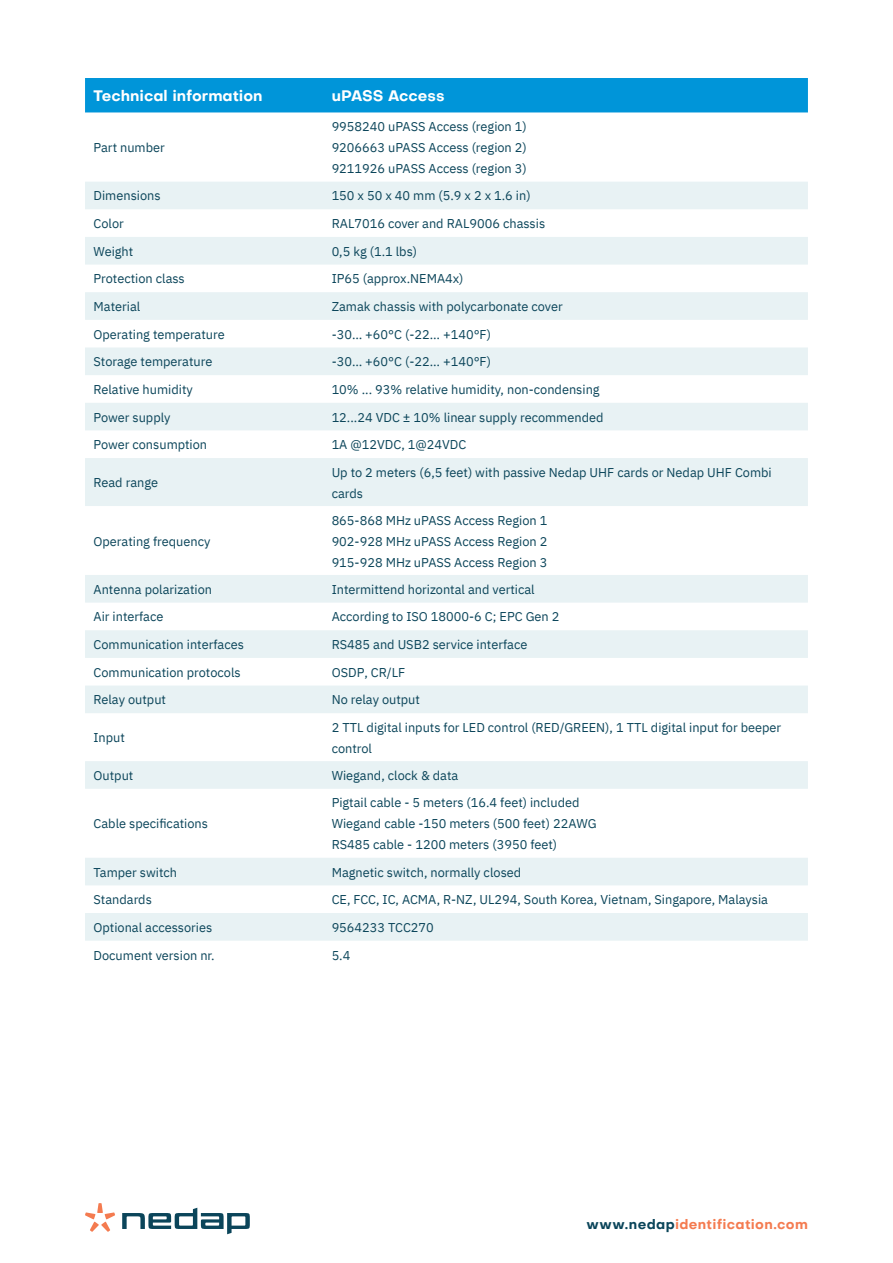
<style>
.page{position:relative;width:893px;height:1263px;background:#fff}
.page>*{position:absolute;margin:0;border:0;box-sizing:border-box;transform-origin:0 0}
.t1{font:700 15px "Objectivity";color:#fff}
.t2{font:700 13.5px "Objectivity";letter-spacing:.025em;color:#f47b50}
.t3{font:12.75px/21px "IBM Plex Sans";color:#0b455a}
.s1{color:#0b455a}
</style>
<div class="page">
<svg style="left:122px;top:1208px;width:128px;height:26px"></svg>
<svg style="left:85px;top:1203px;width:30px;height:29px"></svg>
<div style="left:85px;top:78px;width:723px;height:35px;background:#0095d9"></div>
<svg style="left:85px;top:182px;width:723px;height:759px"></svg>
<p class="t1" style="left:94px;top:85px;width:171px">Technical information</p>
<p class="t1" style="left:332px;top:85px;width:114px">uPASS Access</p>
<p class="t3" style="left:94px;top:136px;width:73px">Part number</p>
<p class="t3" style="left:332px;top:115px;width:197px;text-align:justify">9958240 uPASS Access (region 1)<br>9206663 uPASS Access (region 2)<br>9211926 uPASS Access (region 3)</p>
<p class="t3" style="left:94px;top:184px;width:69px">Dimensions</p>
<p class="t3" style="left:332px;top:184px;width:200px">150 x 50 x 40 mm (5.9 x 2 x 1.6 in)</p>
<p class="t3" style="left:94px;top:212px;width:32px">Color</p>
<p class="t3" style="left:332px;top:212px;width:215px">RAL7016 cover and RAL9006 chassis</p>
<p class="t3" style="left:94px;top:240px;width:41px">Weight</p>
<p class="t3" style="left:332px;top:240px;width:87px">0,5 kg (1.1 lbs)</p>
<p class="t3" style="left:94px;top:267px;width:93px">Protection class</p>
<p class="t3" style="left:332px;top:267px;width:133px">IP65 (approx.NEMA4x)</p>
<p class="t3" style="left:94px;top:295px;width:48px">Material</p>
<p class="t3" style="left:332px;top:295px;width:233px">Zamak chassis with polycarbonate cover</p>
<p class="t3" style="left:94px;top:323px;width:133px">Operating temperature</p>
<p class="t3" style="left:332px;top:323px;width:161px">-30… +60°C (-22… +140°F)</p>
<p class="t3" style="left:94px;top:350px;width:120px">Storage temperature</p>
<p class="t3" style="left:332px;top:350px;width:161px">-30… +60°C (-22… +140°F)</p>
<p class="t3" style="left:94px;top:378px;width:101px">Relative humidity</p>
<p class="t3" style="left:332px;top:378px;width:269px">10% ... 93% relative humidity, non-condensing</p>
<p class="t3" style="left:94px;top:405px;width:78px">Power supply</p>
<p class="t3" style="left:332px;top:405px;width:273px">12...24 VDC ± 10% linear supply recommended</p>
<p class="t3" style="left:94px;top:433px;width:115px">Power consumption</p>
<p class="t3" style="left:332px;top:433px;width:136px">1A @12VDC, 1@24VDC</p>
<p class="t3" style="left:94px;top:471px;width:66px">Read range</p>
<p class="t3" style="left:332px;top:460px;width:442px">Up to 2 meters (6,5 feet) with passive Nedap UHF cards or Nedap UHF Combi cards</p>
<p class="t3" style="left:94px;top:529px;width:118px">Operating frequency</p>
<p class="t3" style="left:332px;top:508px;width:217px;text-align:justify">865-868 MHz uPASS Access Region 1<br>902-928 MHz uPASS Access Region 2<br>915-928 MHz uPASS Access Region 3</p>
<p class="t3" style="left:94px;top:578px;width:120px">Antenna polarization</p>
<p class="t3" style="left:332px;top:578px;width:205px">Intermittend horizontal and vertical</p>
<p class="t3" style="left:94px;top:605px;width:71px">Air interface</p>
<p class="t3" style="left:332px;top:605px;width:229px">According to ISO 18000-6 C; EPC Gen 2</p>
<p class="t3" style="left:94px;top:633px;width:152px">Communication interfaces</p>
<p class="t3" style="left:332px;top:633px;width:197px">RS485 and USB2 service interface</p>
<p class="t3" style="left:94px;top:661px;width:149px">Communication protocols</p>
<p class="t3" style="left:332px;top:661px;width:75px">OSDP, CR/LF</p>
<p class="t3" style="left:94px;top:688px;width:74px">Relay output</p>
<p class="t3" style="left:332px;top:688px;width:90px">No relay output</p>
<p class="t3" style="left:94px;top:726px;width:33px">Input</p>
<p class="t3" style="left:332px;top:716px;width:451px">2 TTL digital inputs for LED control (RED/GREEN), 1 TTL digital input for beeper control</p>
<p class="t3" style="left:94px;top:764px;width:41px">Output</p>
<p class="t3" style="left:332px;top:764px;width:128px">Wiegand, clock &amp; data</p>
<p class="t3" style="left:94px;top:812px;width:116px">Cable specifications</p>
<p class="t3" style="left:332px;top:791px;width:266px">Pigtail cable - 5 meters (16.4 feet) included<br>Wiegand cable -150 meters (500 feet) 22AWG<br>RS485 cable - 1200 meters (3950 feet)</p>
<p class="t3" style="left:94px;top:860px;width:85px">Tamper switch</p>
<p class="t3" style="left:332px;top:860px;width:191px">Magnetic switch, normally closed</p>
<p class="t3" style="left:94px;top:888px;width:60px">Standards</p>
<p class="t3" style="left:332px;top:888px;width:438px">CE, FCC, IC, ACMA, R-NZ, UL294, South Korea, Vietnam, Singapore, Malaysia</p>
<p class="t3" style="left:94px;top:916px;width:120px">Optional accessories</p>
<p class="t3" style="left:332px;top:916px;width:104px">9564233 TCC270</p>
<p class="t3" style="left:94px;top:943px;width:123px">Document version nr.</p>
<p class="t3" style="left:332px;top:943px;width:20px">5.4</p>
<p class="t2" style="left:587px;top:1214px;width:223px"><span class="s1">www.nedap</span>identification.com</p>
</div>
